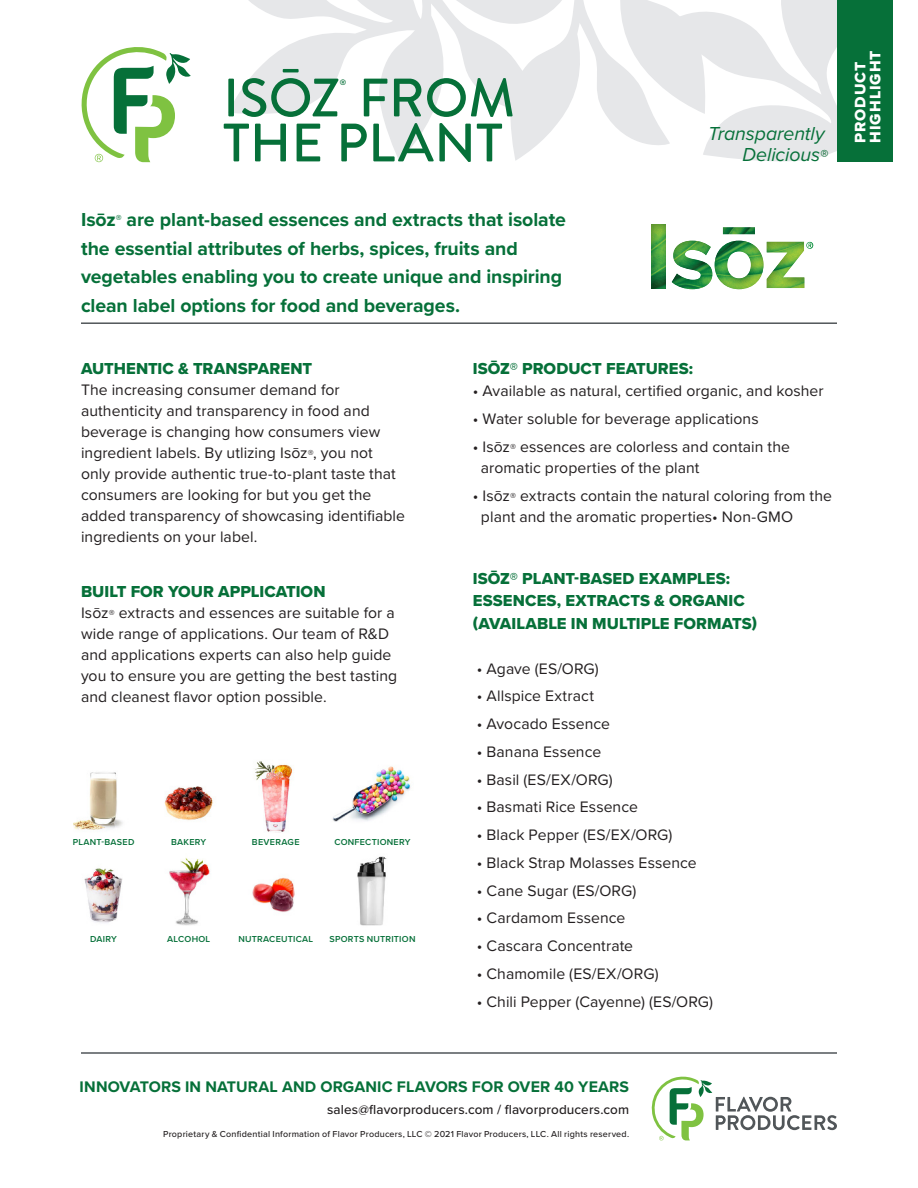
<style>
.page{position:relative;width:918px;height:1188px;background:#fff}
.page>*{position:absolute;margin:0;border:0;box-sizing:border-box;transform-origin:0 0}
.t1{font:500 54px "Brandon Grotesque";letter-spacing:.005em;color:#067039}
.t2{font:700 19.5px/28.5px "Proxima Nova";letter-spacing:-.005em;color:#067039}
.t3{font:italic 19.5px/21px "Proxima Nova";letter-spacing:-.005em;color:#067039;text-align:right}
.t4{font:16.5px "Proxima Nova Extrabld";letter-spacing:.005em;color:#067039}
.t5{font:700 15.9px "Proxima Nova";letter-spacing:.01em;color:#067039}
.t6{font:15.75px/21px "Proxima Nova";letter-spacing:.005em;color:#231f20}
.t7{font:15.75px/15px "Proxima Nova Extrabld";letter-spacing:.065em;color:#fff}
.t8{font:500 13.5px "Proxima Nova";letter-spacing:.01em;color:#231f20}
.t9{font:500 9px "Proxima Nova";letter-spacing:.02em;color:#231f20}
.t10{font:600 9px "Proxima Nova";letter-spacing:.03em;color:#067039}
.t11{font:500 7.8px "Brandon Grotesque";color:#067039}
.s1{font-family:"Proxima Nova Extrabld";font-style:normal;font-size:16.5px;color:#12703b}
.s2{font-size:12px}
</style>
<div class="page">
<svg style="left:82px;top:47px;width:109px;height:115px"></svg>
<svg style="left:652px;top:1077px;width:185px;height:63px"></svg>
<svg style="left:228px;top:0;width:609px;height:161px"></svg>
<img style="left:652px;top:224px;width:152px;height:65px">
<img style="left:727px;top:265px;width:24px;height:13px">
<img style="left:727px;top:265px;width:23px;height:7px">
<img style="left:715px;top:241px;width:37px;height:24px">
<img style="left:767px;top:242px;width:37px;height:46px">
<img style="left:652px;top:224px;width:13px;height:64px">
<img style="left:723px;top:227px;width:32px;height:7px">
<div style="left:837px;top:0;width:56px;height:162px;background:#067039"></div>
<hr style="left:81px;top:322px;width:756px;height:2px;background:#515659">
<hr style="left:81px;top:1052px;width:756px;height:2px;background:#515659">
<img style="left:74px;top:761px;width:337px;height:165px">
<svg style="left:715px;top:265px;width:3px;height:13px"></svg>
<svg style="left:680px;top:241px;width:12px;height:3px"></svg>
<svg style="left:673px;top:255px;width:2px;height:7px"></svg>
<svg style="left:806px;top:242px;width:7px;height:7px"></svg>
<p class="t1" style="left:223px;top:61px;width:294px">ISŌZ FROM</p>
<p class="t11" style="left:340px;top:76px;width:8px">®</p>
<p class="t1" style="left:223px;top:106px;width:281px">THE PLANT</p>
<p class="t3" style="left:708px;top:123px;width:122px">Transparently<br>Delicious<span class="s1">®</span></p>
<p class="t2" style="left:81px;top:205px;width:486px">Isōz<sup>®</sup> are plant-based essences and extracts that isolate the essential attributes of herbs, spices, fruits and vegetables enabling you to create unique and inspiring clean label options for food and beverages.</p>
<p class="t4" style="left:81px;top:356px;width:233px">AUTHENTIC &amp; TRANSPARENT</p>
<p class="t6" style="left:81px;top:379px;width:326px">The increasing consumer demand for authenticity and transparency in food and beverage is changing how consumers view ingredient labels. By utlizing Isōz<span class="s2">®</span>, you not only provide authentic true-to-plant taste that consumers are looking for but you get the added transparency of showcasing identifiable ingredients on your label.</p>
<p class="t4" style="left:81px;top:580px;width:246px">BUILT FOR YOUR APPLICATION</p>
<p class="t6" style="left:81px;top:602px;width:318px">Isōz<span class="s2">®</span> extracts and essences are suitable for a wide range of applications. Our team of R&amp;D and applications experts can also help guide you to ensure you are getting the best tasting and cleanest flavor option possible.</p>
<p class="t10" style="left:73px;top:836px;width:63px">PLANT-BASED</p>
<p class="t10" style="left:171px;top:836px;width:37px">BAKERY</p>
<p class="t10" style="left:252px;top:836px;width:49px">BEVERAGE</p>
<p class="t10" style="left:334px;top:836px;width:78px">CONFECTIONERY</p>
<p class="t10" style="left:90px;top:932px;width:28px">DAIRY</p>
<p class="t10" style="left:167px;top:932px;width:44px">ALCOHOL</p>
<p class="t10" style="left:238px;top:932px;width:76px">NUTRACEUTICAL</p>
<p class="t10" style="left:329px;top:932px;width:88px">SPORTS NUTRITION</p>
<p class="t4" style="left:473px;top:356px;width:222px">ISŌZ® PRODUCT FEATURES:</p>
<p class="t6" style="left:473px;top:380px;width:352px">• Available as natural, certified organic, and kosher</p>
<p class="t6" style="left:473px;top:408px;width:287px">• Water soluble for beverage applications</p>
<p class="t6" style="left:481px;top:436px;width:311px;text-indent:-8px">• Isōz<span class="s2">®</span> essences are colorless and contain the aromatic properties of the plant</p>
<p class="t6" style="left:481px;top:484px;width:353px;text-indent:-8px">• Isōz<span class="s2">®</span> extracts contain the natural coloring from the plant and the aromatic properties• Non-GMO</p>
<p class="t4" style="left:473px;top:566px;width:259px">ISŌZ® PLANT-BASED EXAMPLES:</p>
<p class="t4" style="left:473px;top:588px;width:274px">ESSENCES, EXTRACTS &amp; ORGANIC</p>
<p class="t4" style="left:473px;top:611px;width:286px">(AVAILABLE IN MULTIPLE FORMATS)</p>
<p class="t6" style="left:477px;top:657px;width:124px">• Agave (ES/ORG)</p>
<p class="t6" style="left:477px;top:685px;width:119px">• Allspice Extract</p>
<p class="t6" style="left:477px;top:713px;width:135px">• Avocado Essence</p>
<p class="t6" style="left:477px;top:741px;width:126px">• Banana Essence</p>
<p class="t6" style="left:477px;top:768px;width:138px">• Basil (ES/EX/ORG)</p>
<p class="t6" style="left:477px;top:796px;width:163px">• Basmati Rice Essence</p>
<p class="t6" style="left:477px;top:824px;width:197px">• Black Pepper (ES/EX/ORG)</p>
<p class="t6" style="left:477px;top:852px;width:221px">• Black Strap Molasses Essence</p>
<p class="t6" style="left:477px;top:879px;width:161px">• Cane Sugar (ES/ORG)</p>
<p class="t6" style="left:477px;top:907px;width:150px">• Cardamom Essence</p>
<p class="t6" style="left:477px;top:935px;width:158px">• Cascara Concentrate</p>
<p class="t6" style="left:477px;top:963px;width:183px">• Chamomile (ES/EX/ORG)</p>
<p class="t6" style="left:477px;top:990px;width:238px">• Chili Pepper (Cayenne) (ES/ORG)</p>
<p class="t7" style="left:852px;top:143px;width:94px;rotate:-90deg">PRODUCT<br>HIGHLIGHT</p>
<p class="t5" style="left:80px;top:1075px;width:551px">INNOVATORS IN NATURAL AND ORGANIC FLAVORS FOR OVER 40 YEARS</p>
<p class="t8" style="left:327px;top:1100px;width:304px">sales@flavorproducers.com / flavorproducers.com</p>
<p class="t9" style="left:163px;top:1127px;width:467px">Proprietary &amp; Confidential Information of Flavor Producers, LLC © 2021 Flavor Producers, LLC. All rights reserved.</p>
</div>
